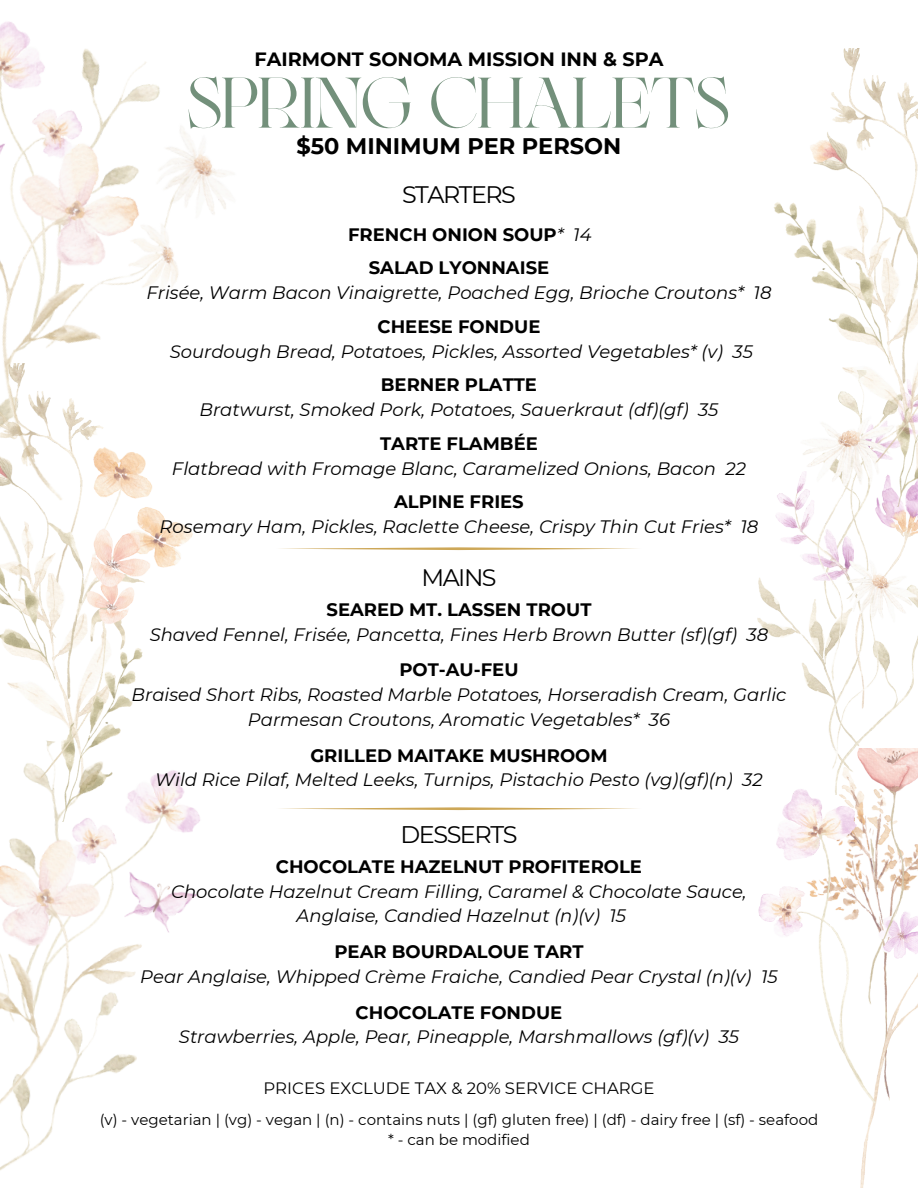
<style>
.page{position:relative;width:918px;height:1188px;background:#fff}
.page>*{position:absolute;margin:0;border:0;box-sizing:border-box;transform-origin:0 0}
.t1{font:58.5px "Nympha Trial";color:#73907b}
.t2{font:24px "Montserrat";letter-spacing:-.06em;color:#000}
.t3{font:23.85px "Montserrat";letter-spacing:-.06em;color:#000}
.t4{font:700 22.5px "Montserrat";color:#000}
.t5{font:700 19.2px "Montserrat";color:#000}
.t6{font:italic 18px/24.8px "Montserrat";color:#000;text-align:center}
.t7{font:700 18px "Montserrat";color:#000}
.t8{font:16.5px "Montserrat";color:#000}
.t9{font:15px "Montserrat";color:#000}
.s1{font-weight:400;font-style:italic}
.s2{font-weight:700;font-style:normal}
</style>
<div class="page">
<img style="left:757px;top:506px;width:161px;height:242px">
<img style="left:758px;top:748px;width:160px;height:440px">
<img style="left:774px;top:49px;width:144px;height:457px">
<img style="left:0;top:21px;width:233px;height:515px">
<img style="left:0;top:364px;width:192px;height:363px">
<img style="left:0;top:727px;width:200px;height:444px">
<svg style="left:281px;top:807px;width:356px;height:3px"></svg>
<svg style="left:281px;top:547px;width:356px;height:3px"></svg>
<h4 class="t5" style="left:254px;top:47px;width:411px">FAIRMONT SONOMA MISSION INN &amp; SPA</h4>
<p class="t1" style="left:188px;top:77px;width:543px">SPRING CHALETS</p>
<p class="t4" style="left:296px;top:133px;width:326px">$50 MINIMUM PER PERSON</p>
<h1 class="t3" style="left:402px;top:180px;width:115px">STARTERS</h1>
<h2 class="t7" style="left:348px;top:223px;width:245px">FRENCH ONION SOUP<span class="s1">* 14</span></h2>
<h6 class="t6" style="left:146px;top:256px;width:627px"><span class="s2">SALAD LYONNAISE<br></span>Frisée, Warm Bacon Vinaigrette, Poached Egg, Brioche Croutons* 18</h6>
<h6 class="t6" style="left:170px;top:314px;width:585px"><span class="s2">CHEESE FONDUE<br></span>Sourdough Bread, Potatoes, Pickles, Assorted Vegetables* (v) 35</h6>
<h5 class="t6" style="left:200px;top:373px;width:520px"><span class="s2">BERNER PLATTE<br></span>Bratwurst, Smoked Pork, Potatoes, Sauerkraut (df)(gf) 35</h5>
<p class="t6" style="left:172px;top:431px;width:576px"><span class="s2">TARTE FLAMBÉE<br></span>Flatbread with Fromage Blanc, Caramelized Onions, Bacon 22</p>
<h3 class="t6" style="left:160px;top:490px;width:600px"><span class="s2">ALPINE FRIES<br></span>Rosemary Ham, Pickles, Raclette Cheese, Crispy Thin Cut Fries* 18</h3>
<p class="t3" style="left:421px;top:563px;width:77px">MAINS</p>
<h3 class="t6" style="left:150px;top:597px;width:620px"><span class="s2">SEARED MT. LASSEN TROUT<br></span>Shaved Fennel, Frisée, Pancetta, Fines Herb Brown Butter (sf)(gf) 38</h3>
<h6 class="t6" style="left:132px;top:658px;width:656px"><span class="s2">POT-AU-FEU<br></span>Braised Short Ribs, Roasted Marble Potatoes, Horseradish Cream, Garlic<br>Parmesan Croutons, Aromatic Vegetables* 36</h6>
<h6 class="t6" style="left:155px;top:743px;width:609px"><span class="s2">GRILLED MAITAKE MUSHROOM<br></span>Wild Rice Pilaf, Melted Leeks, Turnips, Pistachio Pesto (vg)(gf)(n) 32</h6>
<p class="t2" style="left:401px;top:820px;width:118px">DESSERTS</p>
<h6 class="t6" style="left:171px;top:854px;width:577px"><span class="s2">CHOCOLATE HAZELNUT PROFITEROLE<br></span>Chocolate Hazelnut Cream Filling, Caramel &amp; Chocolate Sauce,<br>Anglaise, Candied Hazelnut (n)(v) 15</h6>
<h6 class="t6" style="left:140px;top:939px;width:639px"><span class="s2">PEAR BOURDALOUE TART<br></span>Pear Anglaise, Whipped Crème Fraiche, Candied Pear Crystal (n)(v) 15</h6>
<h6 class="t6" style="left:179px;top:1000px;width:562px"><span class="s2">CHOCOLATE FONDUE<br></span>Strawberries, Apple, Pear, Pineapple, Marshmallows (gf)(v) 35</h6>
<p class="t8" style="left:263px;top:1078px;width:393px">PRICES EXCLUDE TAX &amp; 20% SERVICE CHARGE</p>
<h6 class="t9" style="left:100px;top:1110px;width:720px">(v) - vegetarian | (vg) - vegan | (n) - contains nuts | (gf) gluten free) | (df) - dairy free | (sf) - seafood</h6>
<p class="t9" style="left:388px;top:1130px;width:143px">* - can be modified</p>
</div>
